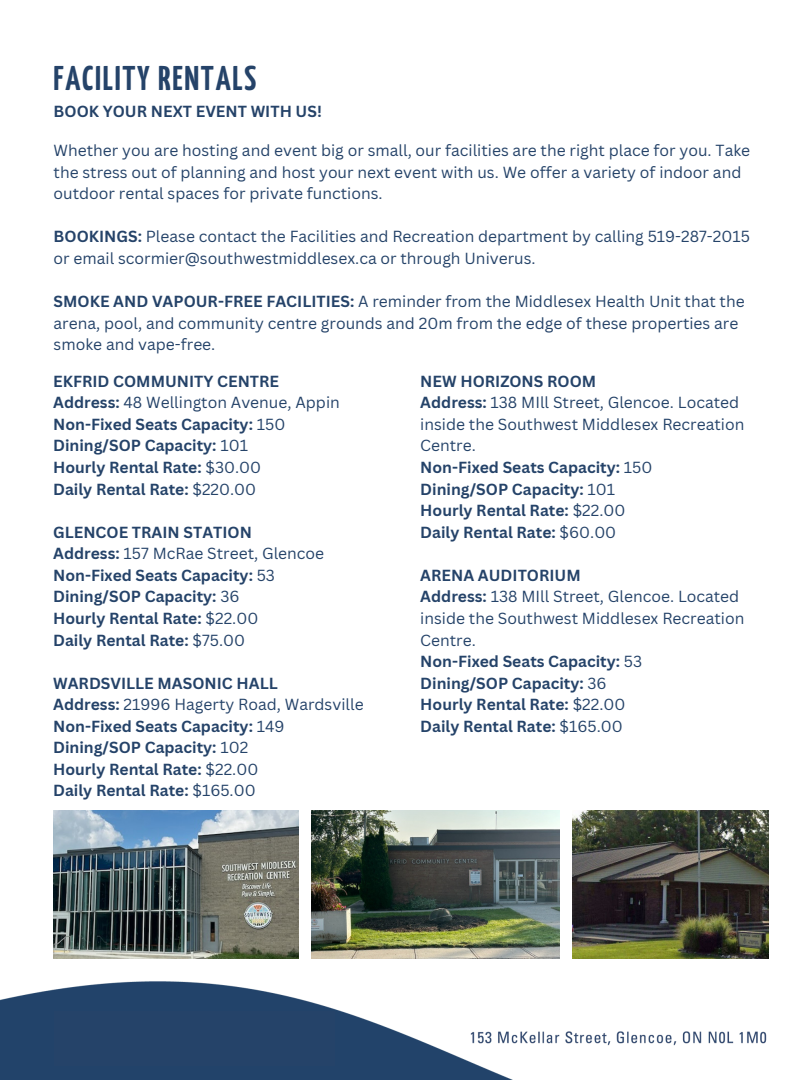
<style>
.page{position:relative;width:810px;height:1080px;background:#fff}
.page>*{position:absolute;margin:0;border:0;box-sizing:border-box;transform-origin:0 0}
.t1{font:700 34.38px "Yanone Kaffeesatz";letter-spacing:.05em;color:#254369}
.t2{font:700 15.62px/21.6px "Canva Sans";color:#254369}
.t3{font:15.62px/21.6px "Canva Sans";color:#254369}
.s1{font-weight:700}
.s2{font-weight:400}
</style>
<div class="page">
<img style="left:312px;top:810px;width:247px;height:148px">
<img style="left:572px;top:810px;width:197px;height:148px">
<img style="left:53px;top:810px;width:245px;height:148px">
<img style="left:0;top:981px;width:767px;height:99px">
<div style="left:55px;top:1011px;width:280px;height:54px;background:#254369"></div>
<p class="t1" style="left:54px;top:65px;width:204px">FACILITY RENTALS</p>
<p class="t2" style="left:54px;top:100px;width:270px">BOOK YOUR NEXT EVENT WITH US!</p>
<p class="t3" style="left:54px;top:139px;width:698px">Whether you are hosting and event big or small, our facilities are the right place for you. Take the stress out of planning and host your next event with us. We offer a variety of indoor and outdoor rental spaces for private functions.</p>
<p class="t3" style="left:54px;top:225px;width:698px"><span class="s1">BOOKINGS:</span> Please contact the Facilities and Recreation department by calling 519-287-2015 or email scormier@southwestmiddlesex.ca or through Univerus.</p>
<p class="t3" style="left:54px;top:290px;width:693px"><span class="s1">SMOKE AND VAPOUR-FREE FACILITIES:</span> A reminder from the Middlesex Health Unit that the arena, pool, and community centre grounds and 20m from the edge of these properties are smoke and vape-free.</p>
<p class="t2" style="left:53px;top:370px;width:228px">EKFRID COMMUNITY CENTRE</p>
<p class="t2" style="left:53px;top:392px;width:288px">Address: <span class="s2">48 Wellington Avenue, Appin<br></span>Non-Fixed Seats Capacity: <span class="s2">150</span></p>
<p class="t2" style="left:53px;top:435px;width:196px">Dining/SOP Capacity: <span class="s2">101</span></p>
<p class="t2" style="left:53px;top:456px;width:209px">Hourly Rental Rate: <span class="s2">$30.00</span></p>
<p class="t2" style="left:53px;top:478px;width:205px">Daily Rental Rate: <span class="s2">$220.00</span></p>
<p class="t2" style="left:53px;top:521px;width:200px">GLENCOE TRAIN STATION</p>
<p class="t2" style="left:53px;top:542px;width:273px">Address: <span class="s2">157 McRae Street, Glencoe<br></span>Non-Fixed Seats Capacity: <span class="s2">53<br></span>Dining/SOP Capacity: <span class="s2">36</span></p>
<p class="t2" style="left:53px;top:607px;width:207px">Hourly Rental Rate: <span class="s2">$22.00</span></p>
<p class="t2" style="left:53px;top:629px;width:193px">Daily Rental Rate: <span class="s2">$75.00</span></p>
<p class="t2" style="left:53px;top:672px;width:312px">WARDSVILLE MASONIC HALL<br>Address: <span class="s2">21996 Hagerty Road, Wardsville</span></p>
<p class="t2" style="left:53px;top:715px;width:233px">Non-Fixed Seats Capacity: <span class="s2">149</span></p>
<p class="t2" style="left:53px;top:737px;width:197px">Dining/SOP Capacity: <span class="s2">102</span></p>
<p class="t2" style="left:53px;top:758px;width:207px">Hourly Rental Rate: <span class="s2">$22.00</span></p>
<p class="t2" style="left:53px;top:780px;width:204px">Daily Rental Rate: <span class="s2">$165.00</span></p>
<p class="t2" style="left:420px;top:370px;width:177px">NEW HORIZONS ROOM</p>
<p class="t3" style="left:420px;top:392px;width:326px"><span class="s1">Address:</span> 138 MIll Street, Glencoe. Located inside the Southwest Middlesex Recreation<br>Centre.</p>
<p class="t2" style="left:420px;top:456px;width:234px">Non-Fixed Seats Capacity: <span class="s2">150</span></p>
<p class="t2" style="left:420px;top:478px;width:196px">Dining/SOP Capacity: <span class="s2">101</span></p>
<p class="t2" style="left:420px;top:499px;width:207px">Hourly Rental Rate: <span class="s2">$22.00</span></p>
<p class="t2" style="left:420px;top:521px;width:197px">Daily Rental Rate: <span class="s2">$60.00</span></p>
<p class="t2" style="left:420px;top:564px;width:162px">ARENA AUDITORIUM</p>
<p class="t3" style="left:420px;top:586px;width:326px"><span class="s1">Address:</span> 138 MIll Street, Glencoe. Located inside the Southwest Middlesex Recreation<br>Centre.</p>
<p class="t2" style="left:420px;top:650px;width:223px">Non-Fixed Seats Capacity: <span class="s2">53<br></span>Dining/SOP Capacity: <span class="s2">36</span></p>
<p class="t2" style="left:420px;top:693px;width:207px">Hourly Rental Rate: <span class="s2">$22.00</span></p>
<p class="t2" style="left:420px;top:715px;width:204px">Daily Rental Rate: <span class="s2">$165.00</span></p>
</div>
